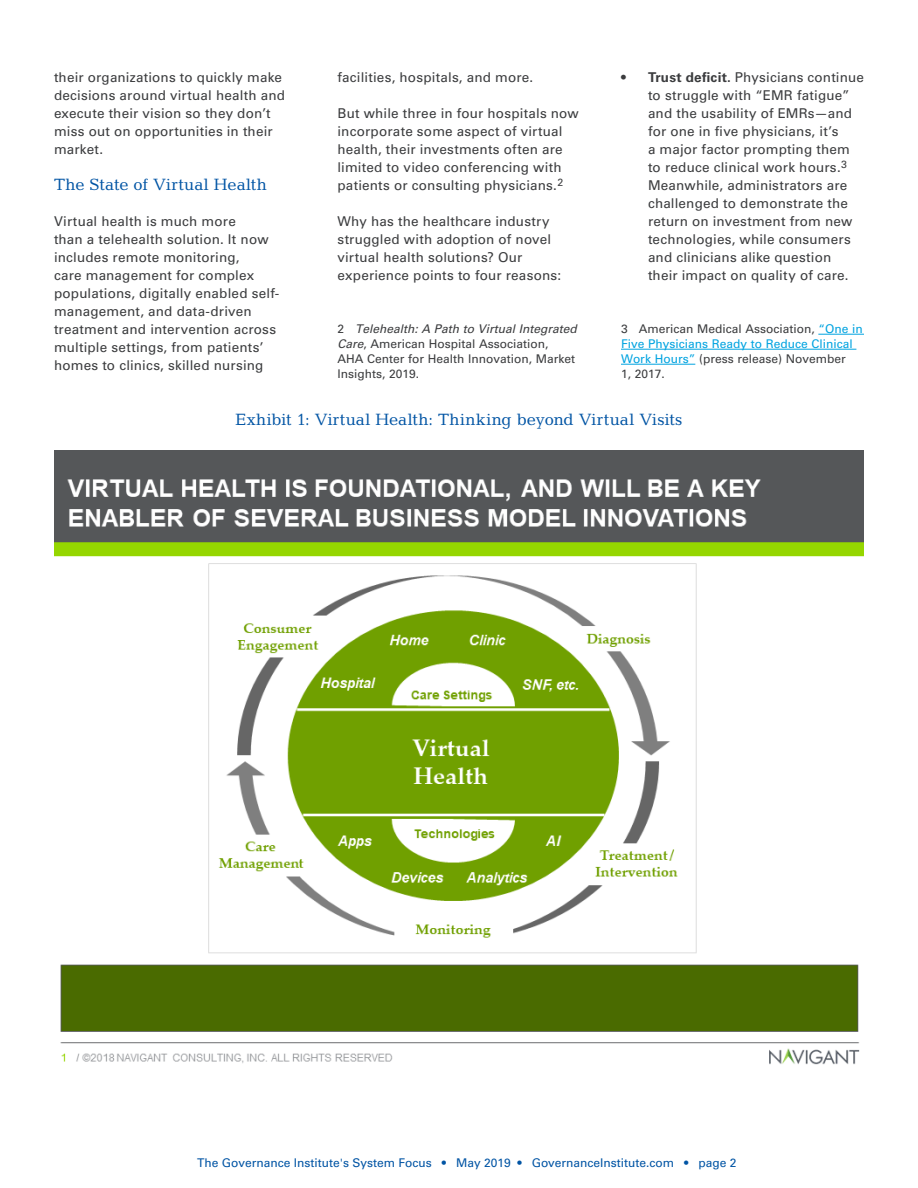
<style>
.page{position:relative;width:918px;height:1188px;background:#fff}
.page>*{position:absolute;margin:0;border:0;box-sizing:border-box;transform-origin:0 0}
.Bullet_points{font:16.5px "Candida Std";letter-spacing:.005em;color:#0054a4}
.Bullet_points-2{font:13.5px/18px "Univers LT Std";letter-spacing:.01em;color:#3b3c3e}
.t1{font:12px/15px "Univers LT Std";color:#3b3c3e}
.t2{font:12px "Univers LT Std";color:#0054a4}
.s1{font-weight:700}
.s2{color:#00a3e0}
.s3{font-style:italic}
</style>
<div class="page">
<hr style="left:818px;top:334px;width:46px;height:1px;background:#00a3e0">
<hr style="left:621px;top:349px;width:235px;height:1px;background:#00a3e0">
<hr style="left:621px;top:364px;width:74px;height:1px;background:#00a3e0">
<img style="left:54px;top:450px;width:810px;height:615px">
<p class="Bullet_points-2" style="left:648px;top:68px;width:218px;text-indent:-27px">• <span class="s1">Trust deficit.</span> Physicians continue to struggle with “EMR fatigue” and the usability of EMRs—and for one in five physicians, it’s<br>a major factor prompting them to reduce clinical work hours.<sup>3<br></sup>Meanwhile, administrators are challenged to demonstrate the return on investment from new technologies, while consumers and clinicians alike question their impact on quality of care.</p>
<p class="Bullet_points-2" style="left:338px;top:68px;width:197px">facilities, hospitals, and more.</p>
<p class="Bullet_points-2" style="left:338px;top:104px;width:243px">But while three in four hospitals now incorporate some aspect of virtual health, their investments often are limited to video conferencing with patients or consulting physicians.<sup>2</sup></p>
<p class="Bullet_points-2" style="left:338px;top:212px;width:225px">Why has the healthcare industry struggled with adoption of novel virtual health solutions? Our experience points to four reasons:</p>
<p class="Bullet_points-2" style="left:54px;top:68px;width:233px">their organizations to quickly make decisions around virtual health and execute their vision so they don’t miss out on opportunities in their market.</p>
<p class="Bullet_points" style="left:54px;top:175px;width:214px">The State of Virtual Health</p>
<p class="Bullet_points-2" style="left:54px;top:212px;width:227px">Virtual health is much more<br>than a telehealth solution. It now includes remote monitoring,<br>care management for complex populations, digitally enabled self&shy;management, and data-driven treatment and intervention across multiple settings, from patients’ homes to clinics, skilled nursing</p>
<p class="t1" style="left:621px;top:321px;width:243px">3 American Medical Association, <span class="s2">“One in<br>Five Physicians Ready to Reduce Clinical<br>Work Hours”</span> (press release) November<br>1, 2017.</p>
<p class="Bullet_points" style="left:236px;top:410px;width:448px">Exhibit 1: Virtual Health: Thinking beyond Virtual Visits</p>
<p class="t1" style="left:338px;top:321px;width:241px">2 <span class="s3">Telehealth: A Path to Virtual Integrated Care</span>, American Hospital Association, AHA Center for Health Innovation, Market Insights, 2019.</p>
<p class="t2" style="left:197px;top:1156px;width:541px">The Governance Institute's System Focus • May 2019 • GovernanceInstitute.com • page 2</p>
</div>
